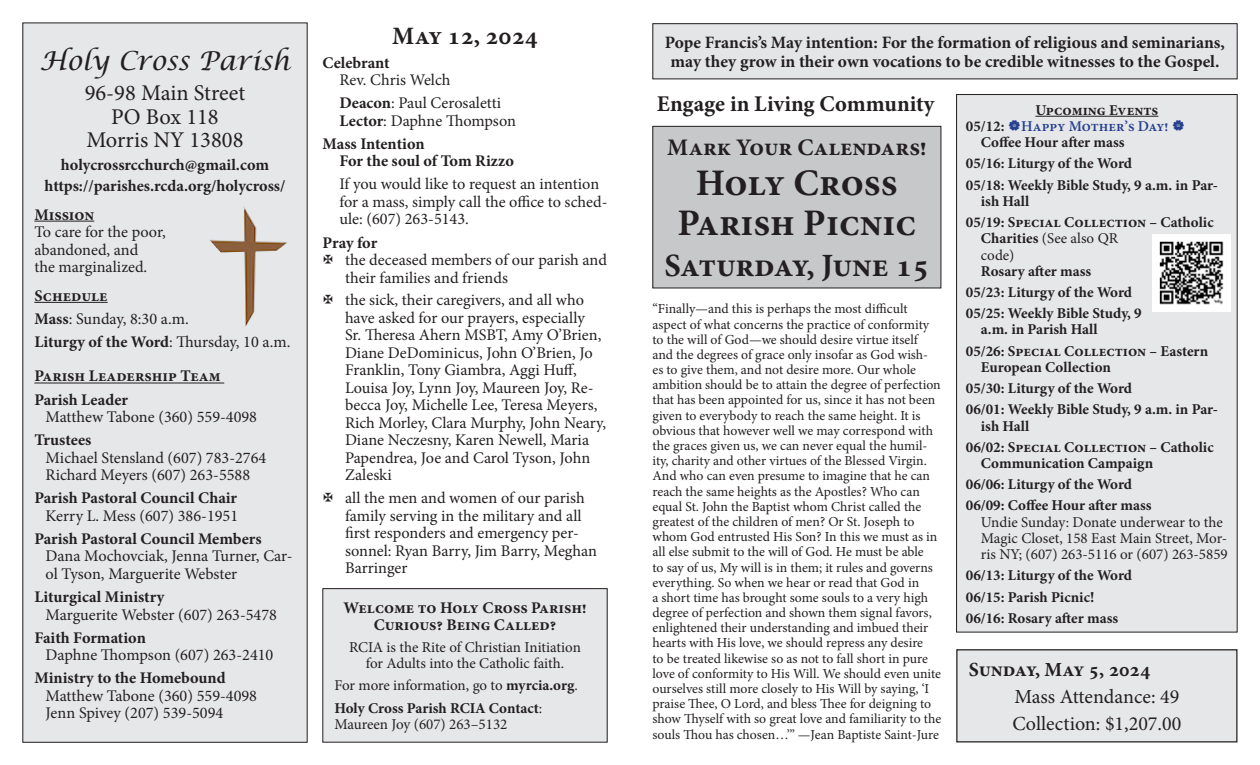
<style>
.page{position:relative;width:1260px;height:765px;background:#fff}
.page>*{position:absolute;margin:0;border:0;box-sizing:border-box;transform-origin:0 0}
.t1{font:700 37.5px "Minion Pro";color:#231f20}
.t2{font:700 32.5px "Minion Pro";letter-spacing:-.015em;color:#231f20}
.t3{font:italic 26.25px "Lucida Calligraphy";color:#231f20}
.t4{font:700 25px "Minion Pro";color:#231f20}
.t5{font:700 23.75px "Minion Pro";color:#231f20}
.t6{font:22.5px "Minion Pro";color:#231f20}
.t7{font:700 22.5px "Minion Pro";color:#231f20}
.t8{font:20px "Minion Pro";color:#231f20}
.t9{font:700 20px "Minion Pro";color:#231f20}
.t10{font:700 17.38px/19.4px "Minion Pro";letter-spacing:.01em;color:#231f20;text-align:center}
.t11{font:16.25px/17.5px "Minion Pro";color:#231f20}
.t12{font:700 16.25px "Minion Pro";color:#231f20}
.t13{font:700 15px/16.2px "Minion Pro";color:#231f20}
.t14{font:15px/16.2px "Minion Pro";color:#231f20;text-align:center}
.t15{font:700 15px/16.2px "Minion Pro";letter-spacing:-.02em;color:#231f20}
.t16{font:13.75px/15.1px "Minion Pro";color:#231f20}
.s1{font-weight:700}
.s2{font-weight:400}
.s3{font-weight:600;color:#253f8e}
</style>
<div class="page">
<div style="left:653px;top:24px;width:584px;height:55px;background:#e4e5e7"></div>
<div style="left:652px;top:23px;width:586px;height:56px;border:1px solid #231f20"></div>
<div style="left:957px;top:650px;width:280px;height:92px;background:#e6e7e9"></div>
<div style="left:956px;top:649px;width:282px;height:93px;border:1px solid #231f20"></div>
<div style="left:323px;top:589px;width:284px;height:153px;background:#e6e7e9"></div>
<div style="left:323px;top:588px;width:285px;height:154px;border:1px solid #231f20"></div>
<div style="left:957px;top:95px;width:280px;height:537px;background:#e6e7e9"></div>
<hr style="left:1035px;top:116px;width:123px;height:1px;background:#231f20">
<div style="left:956px;top:94px;width:282px;height:538px;border:1px solid #231f20"></div>
<div style="left:23px;top:23px;width:284px;height:719px;background:#e6e7e9"></div>
<hr style="left:34px;top:221px;width:60px;height:1px;background:#231f20">
<hr style="left:34px;top:302px;width:74px;height:1px;background:#231f20">
<hr style="left:34px;top:383px;width:190px;height:1px;background:#231f20">
<img style="left:210px;top:206px;width:78px;height:121px">
<img style="left:1153px;top:234px;width:78px;height:78px">
<div style="left:653px;top:126px;width:288px;height:162px;background:#c7c8ca"></div>
<div style="left:652px;top:126px;width:289px;height:162px;border:1px solid #231f20"></div>
<p class="t3" style="left:40px;top:45px;width:252px">Holy Cross Parish</p>
<p class="t6" style="left:85px;top:78px;width:162px">96-98 Main Street</p>
<p class="t6" style="left:111px;top:101px;width:109px">PO Box 118</p>
<p class="t6" style="left:86px;top:125px;width:159px">Morris NY 13808</p>
<p class="t12" style="left:61px;top:154px;width:210px">holycrossrcchurch@gmail.com</p>
<p class="t12" style="left:45px;top:174px;width:242px">https://parishes.rcda.org/holycross/</p>
<p class="t12" style="left:34px;top:203px;width:61px">Mission</p>
<p class="t11" style="left:34px;top:223px;width:133px">To care for the poor, abandoned, and<br>the marginalized.</p>
<p class="t12" style="left:34px;top:284px;width:75px">Schedule</p>
<p class="t11" style="left:34px;top:310px;width:156px"><span class="s1">Mass</span>: Sunday, 8:30 a.m.</p>
<p class="t12" style="left:34px;top:330px;width:258px">Liturgy of the Word<span class="s2">: Thursday, 10 a.m.</span></p>
<p class="t12" style="left:34px;top:365px;width:188px">Parish Leadership Team</p>
<p class="t12" style="left:34px;top:388px;width:95px">Parish Leader</p>
<p class="t11" style="left:46px;top:408px;width:213px">Matthew Tabone (360) 559-4098</p>
<p class="t12" style="left:34px;top:428px;width:59px">Trustees</p>
<p class="t11" style="left:46px;top:449px;width:222px">Michael Stensland (607) 783-2764</p>
<p class="t11" style="left:46px;top:466px;width:206px">Richard Meyers (607) 263-5588</p>
<p class="t12" style="left:34px;top:487px;width:204px">Parish Pastoral Council Chair</p>
<p class="t11" style="left:46px;top:507px;width:194px">Kerry L. Mess (607) 386-1951</p>
<p class="t12" style="left:34px;top:527px;width:229px">Parish Pastoral Council Members</p>
<p class="t11" style="left:46px;top:548px;width:249px">Dana Mochovciak, Jenna Turner, Car&shy;ol Tyson, Marguerite Webster</p>
<p class="t12" style="left:34px;top:585px;width:132px">Liturgical Ministry</p>
<p class="t11" style="left:46px;top:606px;width:233px">Marguerite Webster (607) 263-5478</p>
<p class="t12" style="left:34px;top:626px;width:113px">Faith Formation</p>
<p class="t11" style="left:46px;top:646px;width:229px">Daphne Thompson (607) 263-2410</p>
<p class="t12" style="left:34px;top:667px;width:193px">Ministry to the Homebound</p>
<p class="t11" style="left:46px;top:687px;width:213px">Matthew Tabone (360) 559-4098</p>
<p class="t11" style="left:46px;top:704px;width:179px">Jenn Spivey (207) 539-5094</p>
<p class="t4" style="left:392px;top:19px;width:147px">May 12, 2024</p>
<p class="t12" style="left:323px;top:51px;width:69px">Celebrant</p>
<p class="t11" style="left:339px;top:71px;width:113px">Rev. Chris Welch</p>
<p class="t11" style="left:339px;top:94px;width:163px"><span class="s1">Deacon</span>: Paul Cerosaletti</p>
<p class="t11" style="left:339px;top:112px;width:178px"><span class="s1">Lector</span>: Daphne Thompson</p>
<p class="t12" style="left:323px;top:132px;width:104px">Mass Intention</p>
<p class="t12" style="left:339px;top:150px;width:176px">For the soul of Tom Rizzo</p>
<p class="t11" style="left:339px;top:176px;width:270px">If you would like to request an intention for a mass, simply call the office to sched&shy;ule: (607) 263-5143.</p>
<p class="t12" style="left:323px;top:231px;width:56px">Pray for</p>
<p class="t11" style="left:345px;top:251px;width:264px">the deceased members of our parish and their families and friends</p>
<p class="t11" style="left:345px;top:292px;width:263px">the sick, their caregivers, and all who have asked for our prayers, especially<br>Sr. Theresa Ahern MSBT, Amy O’Brien, Diane DeDominicus, John O’Brien, Jo Franklin, Tony Giambra, Aggi Huff, Louisa Joy, Lynn Joy, Maureen Joy, Re&shy;becca Joy, Michelle Lee, Teresa Meyers, Rich Morley, Clara Murphy, John Neary, Diane Neczesny, Karen Newell, Maria Papendrea, Joe and Carol Tyson, John Zaleski</p>
<p class="t11" style="left:345px;top:489px;width:254px">all the men and women of our parish family serving in the military and all first responders and emergency per&shy;sonnel: Ryan Barry, Jim Barry, Meghan<br>Barringer</p>
<p class="t12" style="left:344px;top:597px;width:244px">Welcome to Holy Cross Parish!</p>
<p class="t12" style="left:374px;top:613px;width:184px">Curious? Being Called?</p>
<p class="t14" style="left:349px;top:639px;width:233px">RCIA is the Rite of Christian Initiation for Adults into the Catholic faith.</p>
<p class="t14" style="left:334px;top:677px;width:245px">For more information, go to <span class="s1">myrcia.org</span>.</p>
<p class="t13" style="left:334px;top:700px;width:210px">Holy Cross Parish RCIA Contact<span class="s2">:</span></p>
<p class="t14" style="left:334px;top:716px;width:175px">Maureen Joy (607) 263–5132</p>
<p class="t10" style="left:665px;top:32px;width:562px">Pope Francis’s May intention: For the formation of religious and seminarians, may they grow in their own vocations to be credible witnesses to the Gospel.</p>
<p class="t7" style="left:657px;top:88px;width:279px">Engage in Living Community</p>
<p class="t13" style="left:1035px;top:102px;width:124px">Upcoming Events</p>
<p class="t13" style="left:981px;top:118px;width:189px;text-indent:-15px">05/12: <span class="s3">Happy Mother’s Day!<br></span>Coffee Hour after mass</p>
<p class="t13" style="left:966px;top:155px;width:168px">05/16: Liturgy of the Word</p>
<p class="t15" style="left:981px;top:177px;width:239px;text-indent:-15px">05/18: Weekly Bible Study, 9 a.m. in Par&shy;ish Hall</p>
<p class="t13" style="left:981px;top:214px;width:234px;text-indent:-15px">05/19: Special Collection – Catholic<br>Charities <span class="s2">(See also QR<br>code)<br></span>Rosary after mass</p>
<p class="t13" style="left:966px;top:284px;width:168px">05/23: Liturgy of the Word</p>
<p class="t15" style="left:981px;top:305px;width:162px;text-indent:-15px">05/25: Weekly Bible Study, 9 a.m. in Parish Hall</p>
<p class="t13" style="left:981px;top:343px;width:229px;text-indent:-15px">05/26: Special Collection – Eastern<br>European Collection</p>
<p class="t13" style="left:966px;top:380px;width:168px">05/30: Liturgy of the Word</p>
<p class="t15" style="left:981px;top:401px;width:239px;text-indent:-15px">06/01: Weekly Bible Study, 9 a.m. in Par&shy;ish Hall</p>
<p class="t13" style="left:981px;top:439px;width:234px;text-indent:-15px">06/02: Special Collection – Catholic<br>Communication Campaign</p>
<p class="t13" style="left:966px;top:476px;width:168px">06/06: Liturgy of the Word</p>
<p class="t14" style="left:981px;top:498px;width:248px;text-align:left;text-indent:-15px"><span class="s1">06/09: Coffee Hour after mass<br></span>Undie Sunday: Donate underwear to the Magic Closet, 158 East Main Street, Mor&shy;ris NY; (607) 263-5116 or (607) 263-5859</p>
<p class="t13" style="left:966px;top:567px;width:168px">06/13: Liturgy of the Word</p>
<p class="t13" style="left:966px;top:588px;width:130px">06/15: Parish Picnic!</p>
<p class="t13" style="left:966px;top:610px;width:154px">06/16: Rosary after mass</p>
<p class="t5" style="left:667px;top:131px;width:261px">Mark Your Calendars!</p>
<p class="t1" style="left:696px;top:157px;width:203px">Holy Cross</p>
<p class="t1" style="left:678px;top:197px;width:240px">Parish Picnic</p>
<p class="t2" style="left:664px;top:243px;width:267px">Saturday, June 15</p>
<p class="t16" style="left:652px;top:301px;width:290px">“Finally—and this is perhaps the most difficult aspect of what concerns the practice of conformity to the will of God—we should desire virtue itself and the degrees of grace only insofar as God wish&shy;es to give them, and not desire more. Our whole ambition should be to attain the degree of perfection that has been appointed for us, since it has not been given to everybody to reach the same height. It is obvious that however well we may correspond with the graces given us, we can never equal the humil&shy;ity, charity and other virtues of the Blessed Virgin.<br>And who can even presume to imagine that he can reach the same heights as the Apostles? Who can equal St. John the Baptist whom Christ called the greatest of the children of men? Or St. Joseph to whom God entrusted His Son? In this we must as in all else submit to the will of God. He must be able<br>to say of us, My will is in them; it rules and governs everything. So when we hear or read that God in<br>a short time has brought some souls to a very high degree of perfection and shown them signal favors, enlightened their understanding and imbued their hearts with His love, we should repress any desire<br>to be treated likewise so as not to fall short in pure love of conformity to His Will. We should even unite ourselves still more closely to His Will by saying, ‘I praise Thee, O Lord, and bless Thee for deigning to show Thyself with so great love and familiarity to the souls Thou has chosen…’” —Jean Baptiste Saint-Jure</p>
<p class="t9" style="left:969px;top:656px;width:183px">Sunday, May 5, 2024</p>
<p class="t8" style="left:1014px;top:683px;width:166px">Mass Attendance: 49</p>
<p class="t8" style="left:1012px;top:710px;width:170px">Collection: $1,207.00</p>
</div>
